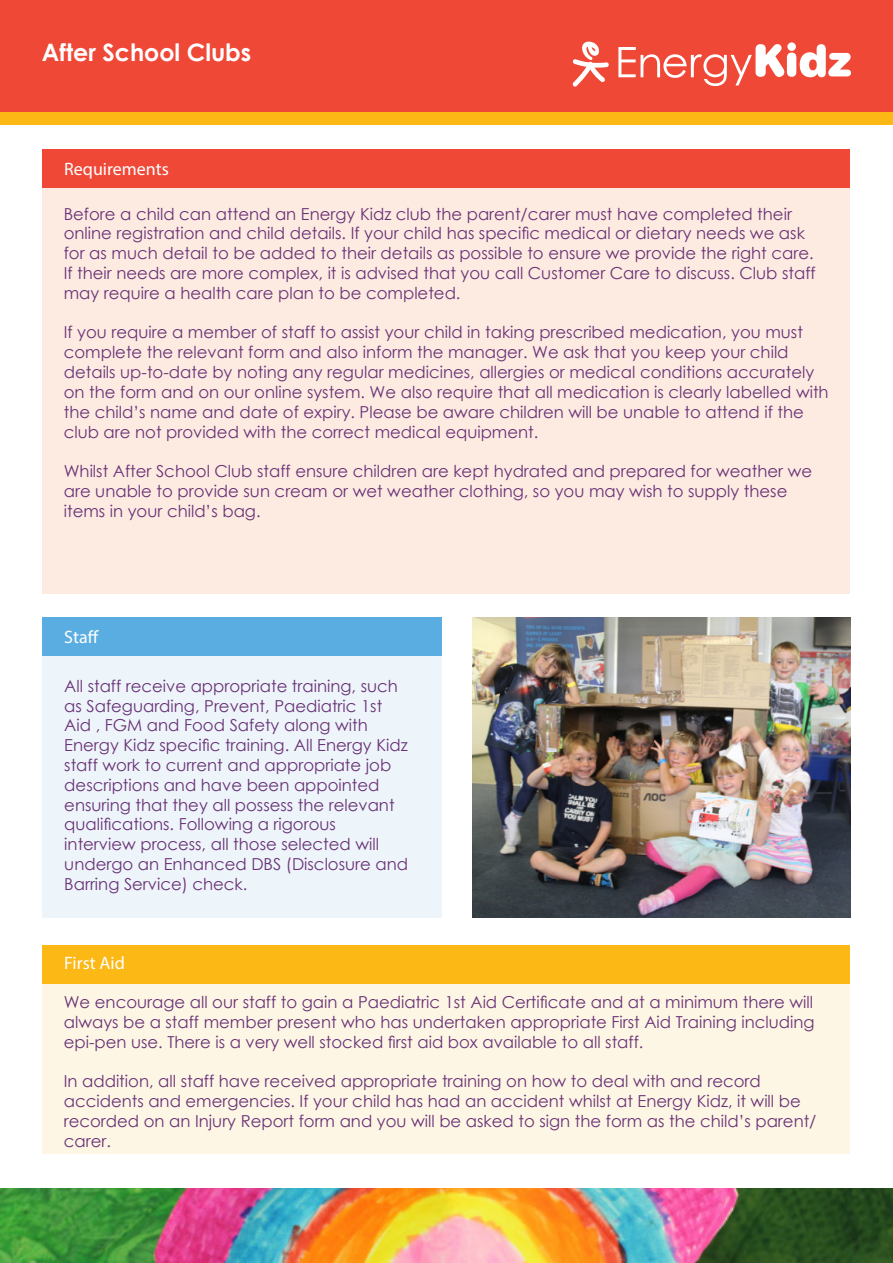
<style>
.page{position:relative;width:893px;height:1263px;background:#fff}
.page>*{position:absolute;margin:0;border:0;box-sizing:border-box;transform-origin:0 0}
.t1{font:700 24px "Century Gothic";color:#fff}
.t2{font:18px "Myriad Pro";color:#fff}
.t3{font:16.5px/19.8px "Century Gothic";color:#693275}
</style>
<div class="page">
<div style="left:43px;top:172px;width:807px;height:422px;background:#fdebe2"></div>
<div style="left:43px;top:149px;width:807px;height:38px;background:#ef4837"></div>
<img style="left:0;top:1188px;width:893px;height:75px">
<div style="left:43px;top:970px;width:807px;height:184px;background:#fef6e5"></div>
<div style="left:43px;top:945px;width:807px;height:38px;background:#fcb814"></div>
<div style="left:0;top:0;width:893px;height:121px;background:#ef4837"></div>
<svg style="left:618px;top:42px;width:233px;height:44px"></svg>
<svg style="left:572px;top:42px;width:37px;height:45px"></svg>
<div style="left:0;top:112px;width:893px;height:13px;background:#fcb814"></div>
<div style="left:43px;top:656px;width:399px;height:261px;background:#edf5fb"></div>
<div style="left:43px;top:618px;width:399px;height:38px;background:#5aade0"></div>
<img style="left:472px;top:618px;width:378px;height:299px">
<p class="t1" style="left:42px;top:34px;width:211px">After School Clubs</p>
<p class="t2" style="left:64px;top:158px;width:106px">Requirements</p>
<p class="t3" style="left:64px;top:204px;width:753px">Before a child can attend an Energy Kidz club the parent/carer must have completed their online registration and child details. If your child has specific medical or dietary needs we ask for as much detail to be added to their details as possible to ensure we provide the right care.<br>If their needs are more complex, it is advised that you call Customer Care to discuss. Club staff may require a health care plan to be completed.</p>
<p class="t3" style="left:64px;top:322px;width:766px">If you require a member of staff to assist your child in taking prescribed medication, you must complete the relevant form and also inform the manager. We ask that you keep your child details up-to-date by noting any regular medicines, allergies or medical conditions accurately on the form and on our online system. We also require that all medication is clearly labelled with the child’s name and date of expiry. Please be aware children will be unable to attend if the club are not provided with the correct medical equipment.</p>
<p class="t3" style="left:64px;top:461px;width:750px">Whilst After School Club staff ensure children are kept hydrated and prepared for weather we are unable to provide sun cream or wet weather clothing, so you may wish to supply these items in your child’s bag.</p>
<p class="t2" style="left:64px;top:626px;width:36px">Staff</p>
<p class="t3" style="left:64px;top:676px;width:345px">All staff receive appropriate training, such as Safeguarding, Prevent, Paediatric 1st Aid , FGM and Food Safety along with Energy Kidz specific training. All Energy Kidz staff work to current and appropriate job descriptions and have been appointed ensuring that they all possess the relevant qualifications. Following a rigorous interview process, all those selected will undergo an Enhanced DBS (Disclosure and Barring Service) check.</p>
<p class="t2" style="left:64px;top:951px;width:62px">First Aid</p>
<p class="t3" style="left:64px;top:992px;width:752px;text-align:justify">We encourage all our staff to gain a Paediatric 1st Aid Certificate and at a minimum there will always be a staff member present who has undertaken appropriate First Aid Training including epi-pen use. There is a very well stocked first aid box available to all staff.</p>
<p class="t3" style="left:64px;top:1071px;width:754px">In addition, all staff have received appropriate training on how to deal with and record accidents and emergencies. If your child has had an accident whilst at Energy Kidz, it will be recorded on an Injury Report form and you will be asked to sign the form as the child’s parent/ carer.</p>
</div>
